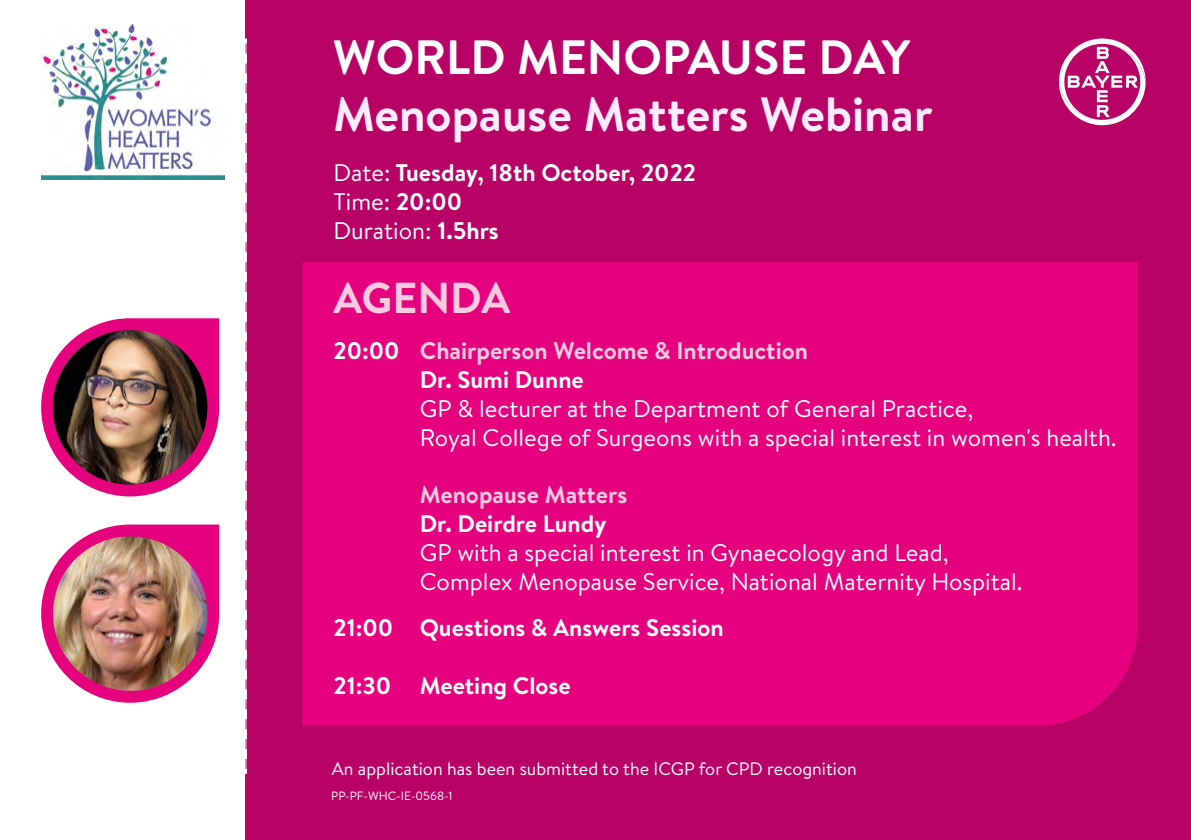
<style>
.page{position:relative;width:1191px;height:840px;background:#fff}
.page>*{position:absolute;margin:0;border:0;box-sizing:border-box;transform-origin:0 0}
.t1{font:700 48px "Brandon Text";color:#ffecff}
.t2{font:700 48px "Brandon Text";color:#fff}
.t3{font:700 43.2px "Brandon Text";color:#f9cbdf}
.t4{font:24px/28.8px "Brandon Text";color:#fff}
.t5{font:700 24px/28.8px "Brandon Text";color:#fff}
.t6{font:700 24px/28.8px "Brandon Text";color:#f9cbdf}
.t7{font:18px "Brandon Text";color:#fff}
.t8{font:12px "Brandon Text";color:#fff}
.s1{font-weight:400}
.s2{color:#fff}
</style>
<div class="page">
<div style="left:245px;top:0;width:946px;height:839px;background:#b80266"></div>
<div style="left:302px;top:262px;width:835px;height:463px;background:#e6027e"></div>
<img style="left:41px;top:25px;width:183px;height:154px">
<svg style="left:1059px;top:38px;width:86px;height:87px"></svg>
<svg style="left:245px;top:53px;width:2px;height:720px"></svg>
<img style="left:41px;top:524px;width:178px;height:178px">
<img style="left:41px;top:318px;width:178px;height:178px">
<h1 class="t2" style="left:333px;top:24px;width:579px">WORLD MENOPAUSE DAY</h1>
<h1 class="t1" style="left:333px;top:81px;width:601px">Menopause Matters Webinar</h1>
<p class="t5" style="left:333px;top:158px;width:364px"><span class="s1">Date:</span> Tuesday, 18th October, 2022<br><span class="s1">Time:</span> 20:00<br><span class="s1">Duration:</span> 1.5hrs</p>
<h2 class="t3" style="left:333px;top:268px;width:178px">AGENDA</h2>
<p class="t6" style="left:420px;top:336px;width:390px;text-indent:-86px"><span class="s2">20:00</span> Chairperson Welcome &amp; Introduction<br><span class="s2">Dr. Sumi Dunne</span></p>
<p class="t4" style="left:420px;top:393px;width:698px">GP &amp; lecturer at the Department of General Practice,<br>Royal College of Surgeons with a special interest in women's health.</p>
<p class="t6" style="left:420px;top:480px;width:209px">Menopause Matters</p>
<p class="t5" style="left:420px;top:508px;width:188px">Dr. Deirdre Lundy</p>
<p class="t4" style="left:420px;top:537px;width:604px">GP with a special interest in Gynaecology and Lead,<br>Complex Menopause Service, National Maternity Hospital.</p>
<p class="t5" style="left:333px;top:612px;width:392px">21:00 Questions &amp; Answers Session</p>
<p class="t5" style="left:333px;top:670px;width:239px">21:30 Meeting Close</p>
<p class="t7" style="left:332px;top:755px;width:526px">An application has been submitted to the ICGP for CPD recognition</p>
<p class="t8" style="left:331px;top:786px;width:123px">PP-PF-WHC-IE-0568-1</p>
</div>
